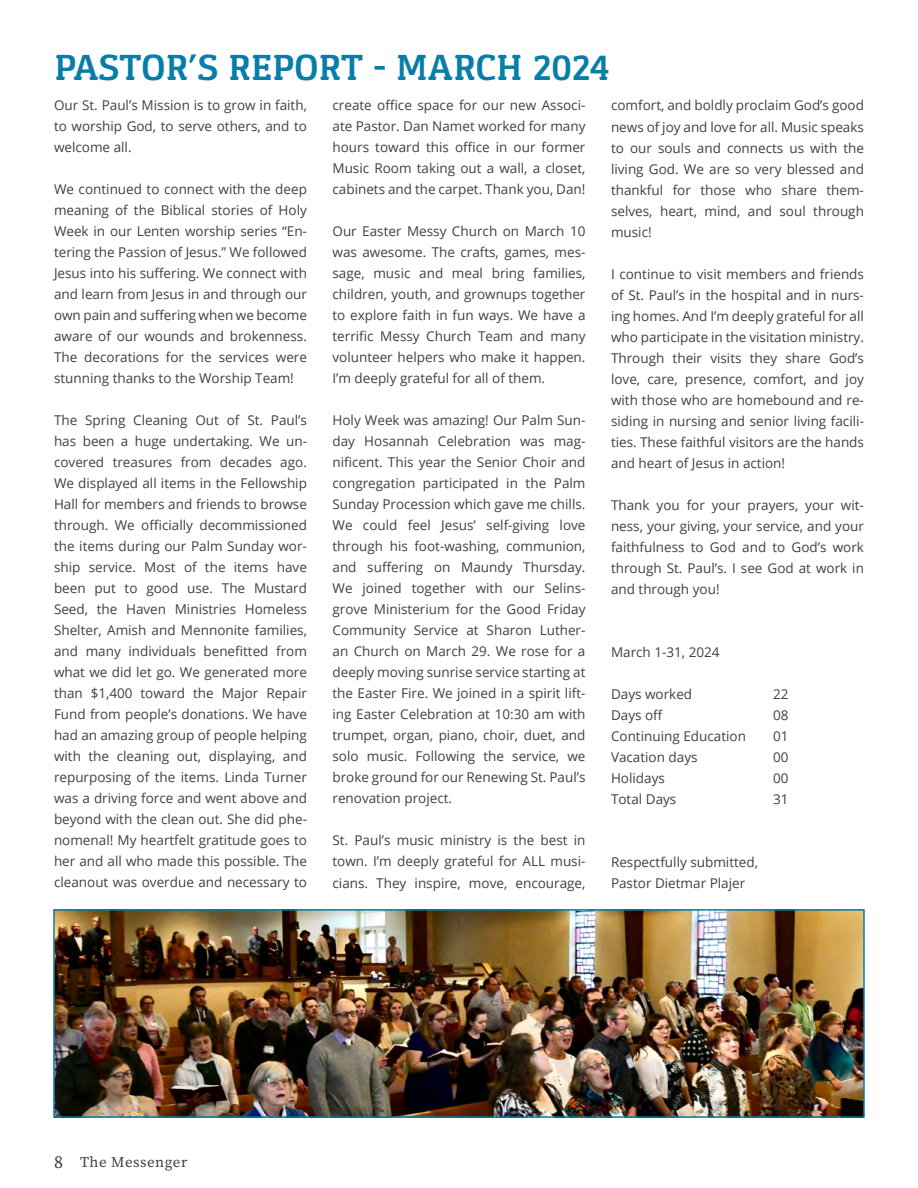
<style>
.page{position:relative;width:918px;height:1188px;background:#fff}
.page>*{position:absolute;margin:0;border:0;box-sizing:border-box;transform-origin:0 0}
.t1{font:700 37.5px "Gaspar";color:#077ea8}
.t2{font:15px "Source Serif Pro";letter-spacing:.03em;color:#414042}
.t3{font:13.5px/21px "Open Sans";color:#414042;text-align:justify}
.s1{font-size:18px}
</style>
<div class="page">
<img style="left:53px;top:909px;width:812px;height:209px">
<h1 class="t1" style="left:54px;top:47px;width:557px">PASTOR’S REPORT - MARCH 2024</h1>
<p class="t3" style="left:54px;top:94px;width:254px">Our St. Paul’s Mission is to grow in faith, to worship God, to serve others, and to welcome all.</p>
<p class="t3" style="left:54px;top:178px;width:255px">We continued to connect with the deep meaning of the Biblical stories of Holy Week in our Lenten worship series “En&shy;tering the Passion of Jesus.” We followed Jesus into his suffering. We connect with and learn from Jesus in and through our own pain and suffering when we become aware of our wounds and brokenness.<br>The decorations for the services were stunning thanks to the Worship Team!</p>
<p class="t3" style="left:54px;top:409px;width:255px">The Spring Cleaning Out of St. Paul’s has been a huge undertaking. We un&shy;covered treasures from decades ago.<br>We displayed all items in the Fellowship Hall for members and friends to browse through. We officially decommissioned the items during our Palm Sunday wor&shy;ship service. Most of the items have been put to good use. The Mustard Seed, the Haven Ministries Homeless Shelter, Amish and Mennonite families, and many individuals benefitted from what we did let go. We generated more than $1,400 toward the Major Repair Fund from people’s donations. We have had an amazing group of people helping with the cleaning out, displaying, and repurposing of the items. Linda Turner was a driving force and went above and beyond with the clean out. She did phe&shy;nomenal! My heartfelt gratitude goes to her and all who made this possible. The cleanout was overdue and necessary to</p>
<p class="t3" style="left:333px;top:95px;width:254px">create office space for our new Associ&shy;ate Pastor. Dan Namet worked for many hours toward this office in our former Music Room taking out a wall, a closet, cabinets and the carpet. Thank you, Dan!</p>
<p class="t3" style="left:333px;top:221px;width:255px">Our Easter Messy Church on March 10 was awesome. The crafts, games, mes&shy;sage, music and meal bring families, children, youth, and grownups together to explore faith in fun ways. We have a terrific Messy Church Team and many volunteer helpers who make it happen.<br>I’m deeply grateful for all of them.</p>
<p class="t3" style="left:333px;top:410px;width:255px">Holy Week was amazing! Our Palm Sun&shy;day Hosannah Celebration was mag&shy;nificent. This year the Senior Choir and congregation participated in the Palm Sunday Procession which gave me chills.<br>We could feel Jesus’ self-giving love through his foot-washing, communion, and suffering on Maundy Thursday.<br>We joined together with our Selins&shy;grove Ministerium for the Good Friday Community Service at Sharon Luther&shy;an Church on March 29. We rose for a deeply moving sunrise service starting at the Easter Fire. We joined in a spirit lift&shy;ing Easter Celebration at 10:30 am with trumpet, organ, piano, choir, duet, and solo music. Following the service, we broke ground for our Renewing St. Paul’s renovation project.</p>
<p class="t3" style="left:333px;top:830px;width:255px">St. Paul’s music ministry is the best in town. I’m deeply grateful for ALL musi&shy;cians. They inspire, move, encourage,</p>
<p class="t3" style="left:611px;top:95px;width:255px">comfort, and boldly proclaim God’s good news of joy and love for all. Music speaks to our souls and connects us with the living God. We are so very blessed and thankful for those who share them&shy;selves, heart, mind, and soul through music!</p>
<p class="t3" style="left:611px;top:263px;width:255px">I continue to visit members and friends of St. Paul’s in the hospital and in nurs&shy;ing homes. And I’m deeply grateful for all who participate in the visitation ministry.<br>Through their visits they share God’s love, care, presence, comfort, and joy with those who are homebound and re&shy;siding in nursing and senior living facili&shy;ties. These faithful visitors are the hands and heart of Jesus in action!</p>
<p class="t3" style="left:611px;top:494px;width:255px">Thank you for your prayers, your wit&shy;ness, your giving, your service, and your faithfulness to God and to God’s work through St. Paul’s. I see God at work in and through you!</p>
<p class="t3" style="left:611px;top:641px;width:110px">March 1-31, 2024</p>
<p class="t3" style="left:611px;top:683px;width:83px">Days worked</p>
<p class="t3" style="left:773px;top:683px;width:17px">22</p>
<p class="t3" style="left:611px;top:704px;width:53px">Days off</p>
<p class="t3" style="left:773px;top:704px;width:17px">08</p>
<p class="t3" style="left:611px;top:725px;width:136px">Continuing Education</p>
<p class="t3" style="left:773px;top:725px;width:17px">01</p>
<p class="t3" style="left:611px;top:746px;width:88px">Vacation days</p>
<p class="t3" style="left:773px;top:746px;width:17px">00</p>
<p class="t3" style="left:611px;top:767px;width:55px">Holidays</p>
<p class="t3" style="left:773px;top:767px;width:17px">00</p>
<p class="t3" style="left:611px;top:788px;width:67px">Total Days</p>
<p class="t3" style="left:773px;top:788px;width:17px">31</p>
<p class="t3" style="left:611px;top:851px;width:149px">Respectfully submitted,<br>Pastor Dietmar Plajer</p>
<p class="t2" style="left:54px;top:1152px;width:135px"><span class="s1">8</span> The Messenger</p>
</div>
